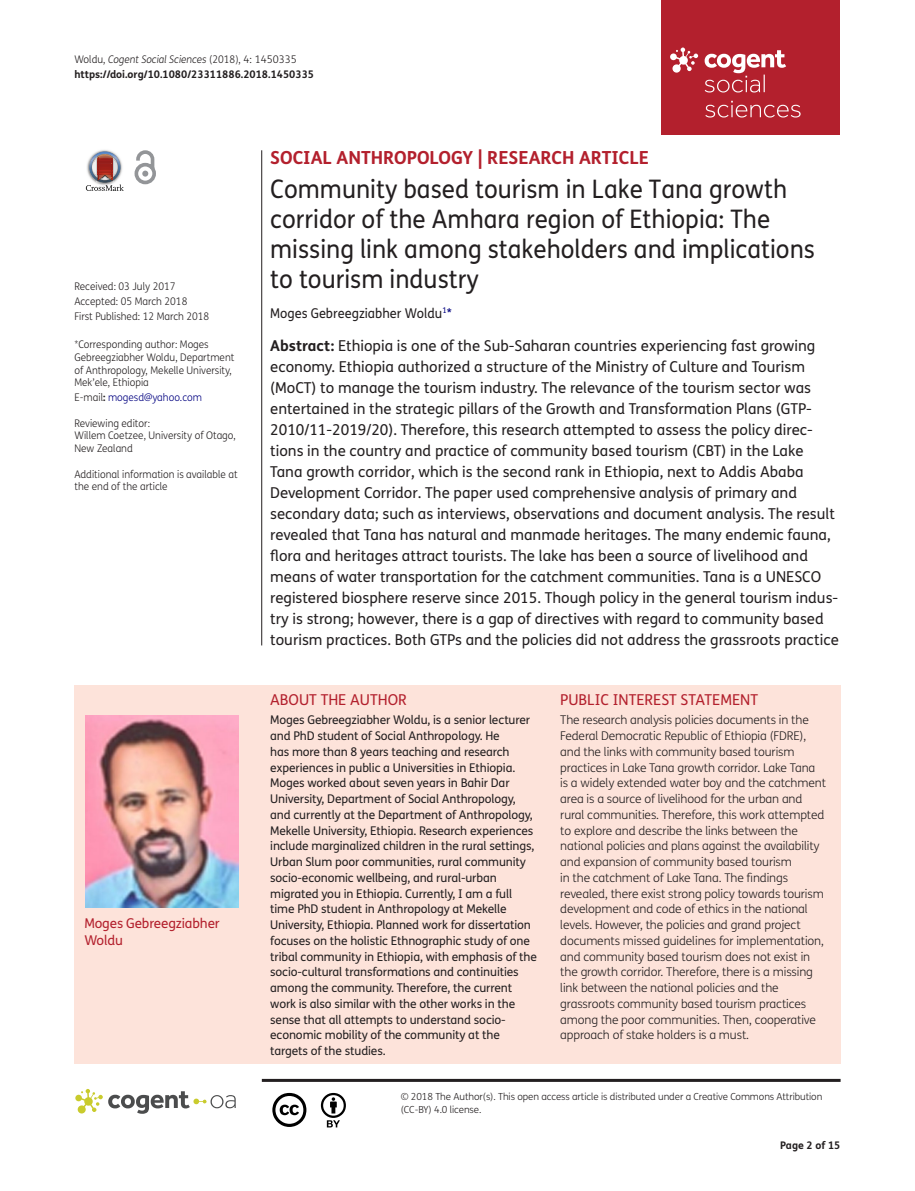
<style>
.page{position:relative;width:915px;height:1191px;background:#fff}
.page>*{position:absolute;margin:0;border:0;box-sizing:border-box;transform-origin:0 0}
.t1{font:25.5px/30px "FS Me Pro";color:#231f20;scale:.95 1}
.t2{font:700 18px "FS Me Pro";color:#b3202d}
.t3{font:15px/21px "FS Me Pro";color:#231f20}
.t4{font:15px "FS Me Pro";color:#b3202d}
.t5{font:13.5px "FS Me Pro";color:#231f20;scale:.95 1}
.t6{font:13.5px/16.5px "FS Me Pro";letter-spacing:-.01em;color:#b3202d}
.t7{font:12px/15.8px "FS Me Pro";letter-spacing:-.01em;color:#231f20}
.t8{font:300 12px/15.8px "FS Me Pro";letter-spacing:-.01em;color:#231f20}
.t9{font:300 10.5px/12.8px "FS Me Pro";color:#231f20;scale:.95 1}
.t10{font:700 10.5px/15px "FS Me Pro";color:#231f20}
.t11{font:300 10.5px "FS Me Pro";color:#000080;scale:.95 1}
.t12{font:300 9.75px/12.8px "FS Me Pro";letter-spacing:-.01em;color:#231f20}
.s1{font-weight:300}
.s2{font-weight:300;font-style:italic}
.s3{color:#231f20}
.s4{font-weight:700;color:#231f20}
.s5{color:#000080}
.s6{font-weight:700}
</style>
<div class="page">
<div style="left:661px;top:0;width:179px;height:134px;background:#b3202d"></div>
<svg style="left:670px;top:48px;width:28px;height:25px"></svg>
<svg style="left:705px;top:101px;width:95px;height:16px"></svg>
<svg style="left:704px;top:50px;width:81px;height:42px"></svg>
<div style="left:74px;top:685px;width:766px;height:378px;background:#fde3da"></div>
<svg style="left:86px;top:151px;width:38px;height:40px"></svg>
<svg style="left:134px;top:150px;width:22px;height:34px"></svg>
<hr style="left:261px;top:150px;width:1px;height:495px;background:#231f20">
<hr style="left:262px;top:1078px;width:578px;height:3px;background:#231f20">
<svg style="left:75px;top:1089px;width:161px;height:24px"></svg>
<svg style="left:272px;top:1093px;width:34px;height:34px"></svg>
<svg style="left:321px;top:1093px;width:25px;height:34px"></svg>
<img style="left:86px;top:716px;width:152px;height:191px">
<p class="t10" style="left:74px;top:51px;width:241px"><span class="s1">Woldu,</span> <span class="s2">Cogent Social Sciences</span> <span class="s1">(2018), 4: 1450335 </span>https://doi.org/10.1080/23311886.2018.1450335</p>
<p class="t9" style="left:74px;top:279px;width:143px;line-height:14.9px">Received: 03 July 2017<br>Accepted: 05 March 2018<br>First Published: 12 March 2018</p>
<p class="t9" style="left:74px;top:338px;width:170px">*Corresponding author: Moges<br>Gebreegziabher Woldu, Department of Anthropology, Mekelle University,<br>Mek’ele, Ethiopia</p>
<p class="t11" style="left:74px;top:390px;width:136px"><span class="s3">E-mail</span><span class="s4">:</span> mogesd@yahoo.com</p>
<p class="t9" style="left:74px;top:416px;width:171px">Reviewing editor:<br>Willem Coetzee, University of Otago,<br>New Zealand</p>
<p class="t9" style="left:74px;top:467px;width:173px">Additional information is available at the end of the article</p>
<p class="t6" style="left:84px;top:915px;width:137px">Moges Gebreegziabher<br>Woldu</p>
<p class="t2" style="left:270px;top:143px;width:380px">SOCIAL ANTHROPOLOGY | RESEARCH ARTICLE</p>
<h1 class="t1" style="left:270px;top:174px;width:574px">Community based tourism in Lake Tana growth corridor of the Amhara region of Ethiopia: The missing link among stakeholders and implications to tourism industry</h1>
<p class="t5" style="left:270px;top:303px;width:192px">Moges Gebreegziabher Woldu<sup>1</sup><span class="s5">*</span></p>
<p class="t3" style="left:270px;top:335px;width:570px"><span class="s6">Abstract:</span> Ethiopia is one of the Sub-Saharan countries experiencing fast growing economy. Ethiopia authorized a structure of the Ministry of Culture and Tourism (MoCT) to manage the tourism industry. The relevance of the tourism sector was entertained in the strategic pillars of the Growth and Transformation Plans (GTP-2010/11-2019/20). Therefore, this research attempted to assess the policy direc&shy;tions in the country and practice of community based tourism (CBT) in the Lake Tana growth corridor, which is the second rank in Ethiopia, next to Addis Ababa Development Corridor. The paper used comprehensive analysis of primary and secondary data; such as interviews, observations and document analysis. The result revealed that Tana has natural and manmade heritages. The many endemic fauna, flora and heritages attract tourists. The lake has been a source of livelihood and means of water transportation for the catchment communities. Tana is a UNESCO registered biosphere reserve since 2015. Though policy in the general tourism indus&shy;try is strong; however, there is a gap of directives with regard to community based tourism practices. Both GTPs and the policies did not address the grassroots practice</p>
<p class="t4" style="left:270px;top:689px;width:138px">ABOUT THE AUTHOR</p>
<p class="t7" style="left:270px;top:712px;width:268px">Moges Gebreegziabher Woldu, is a senior lecturer and PhD student of Social Anthropology. He<br>has more than 8 years teaching and research experiences in public a Universities in Ethiopia.<br>Moges worked about seven years in Bahir Dar University, Department of Social Anthropology, and currently at the Department of Anthropology, Mekelle University, Ethiopia. Research experiences include marginalized children in the rural settings, Urban Slum poor communities, rural community socio-economic wellbeing, and rural-urban migrated you in Ethiopia. Currently, I am a full time PhD student in Anthropology at Mekelle University, Ethiopia. Planned work for dissertation focuses on the holistic Ethnographic study of one tribal community in Ethiopia, with emphasis of the socio-cultural transformations and continuities among the community. Therefore, the current work is also similar with the other works in the sense that all attempts to understand socio&shy;economic mobility of the community at the targets of the studies.</p>
<p class="t4" style="left:560px;top:689px;width:199px">PUBLIC INTEREST STATEMENT</p>
<p class="t8" style="left:560px;top:712px;width:267px">The research analysis policies documents in the Federal Democratic Republic of Ethiopia (FDRE), and the links with community based tourism practices in Lake Tana growth corridor. Lake Tana is a widely extended water boy and the catchment area is a source of livelihood for the urban and rural communities. Therefore, this work attempted to explore and describe the links between the national policies and plans against the availability and expansion of community based tourism<br>in the catchment of Lake Tana. The findings revealed, there exist strong policy towards tourism development and code of ethics in the national levels. However, the policies and grand project documents missed guidelines for implementation, and community based tourism does not exist in the growth corridor. Therefore, there is a missing link between the national policies and the grassroots community based tourism practices among the poor communities. Then, cooperative approach of stake holders is a must.</p>
<p class="t12" style="left:400px;top:1090px;width:423px">© 2018 The Author(s). This open access article is distributed under a Creative Commons Attribution (CC-BY) 4.0 license.</p>
<p class="t10" style="left:780px;top:1137px;width:62px">Page 2 of 15</p>
</div>
